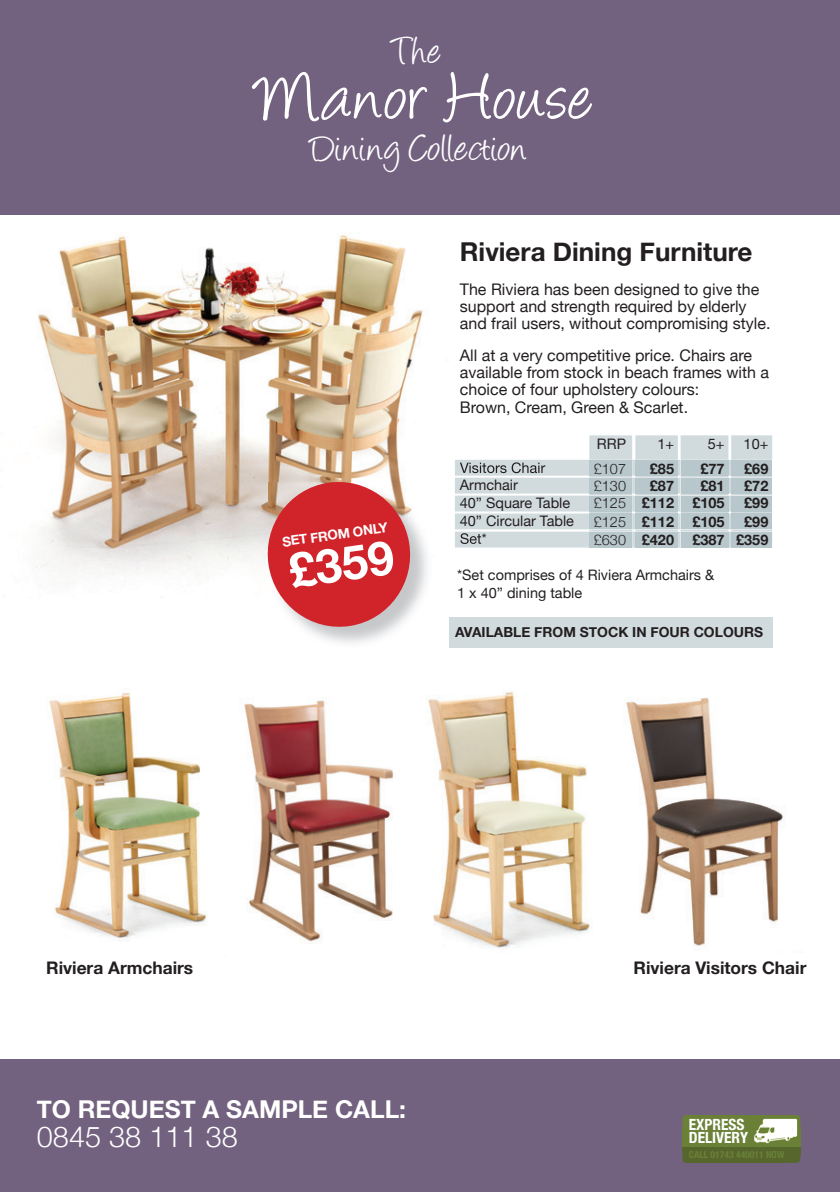
<style>
.page{position:relative;width:840px;height:1192px;background:#fff}
.page>*{position:absolute;margin:0;border:0;box-sizing:border-box;transform-origin:0 0}
.t1{font:700 47.4px "Helvetica Neue";color:#fff}
.t2{font:43.4px "Angelina";letter-spacing:.015em;color:#fff}
.t3{font:300 29px "Helvetica Neue";color:#fff}
.t4{font:700 26px "Helvetica Neue";color:#231f20}
.t5{font:700 24.6px "Helvetica Neue";color:#fff}
.t6{font:700 17.4px "Helvetica Neue";color:#231f20}
.t7{font:16px/17.4px "Helvetica Neue";color:#231f20}
.t8{font:700 condensed 15.4px/13px "Helvetica Neue";color:#fff}
.t9{font:14.4px/17.4px "Helvetica Neue";color:#231f20}
.t10{font:700 14.4px/17.4px "Helvetica Neue";color:#231f20;text-align:center}
.t11{font:300 14.4px/17.4px "Helvetica Neue";color:#231f20;text-align:justify}
.t12{font:700 13.8px "Helvetica Neue";color:#231f20}
.t13{font:700 13.4px "Helvetica Neue";color:#fff}
.t14{font:700 condensed 9.6px "Helvetica Neue";color:#6a8137}
</style>
<div class="page">
<img style="left:0;top:214px;width:449px;height:362px">
<img style="left:428px;top:691px;width:162px;height:257px">
<div style="left:449px;top:617px;width:323px;height:31px;background:#d1dadd"></div>
<img style="left:49px;top:693px;width:157px;height:247px">
<img style="left:244px;top:700px;width:150px;height:244px">
<div style="left:0;top:0;width:840px;height:214px;background:#72617f"></div>
<svg style="left:252px;top:72px;width:175px;height:49px"></svg>
<svg style="left:443px;top:72px;width:149px;height:50px"></svg>
<img style="left:312px;top:483px;width:120px;height:160px">
<svg style="left:262px;top:477px;width:153px;height:155px;background:#d65d60"></svg>
<svg style="left:455px;top:435px;width:317px;height:113px;background:#ccd6d9"></svg>
<img style="left:626px;top:697px;width:157px;height:249px">
<div style="left:0;top:1059px;width:840px;height:133px;background:#72617f"></div>
<img style="left:682px;top:1115px;width:118px;height:48px">
<div style="left:684px;top:1119px;width:63px;height:23px;background:#6a8137"></div>
<div style="left:775px;top:1126px;width:16px;height:8px;background:#fff"></div>
<div style="left:688px;top:1149px;width:107px;height:11px;background:#57662d"></div>
<svg style="left:788px;top:1156px;width:13px;height:7px"></svg>
<svg style="left:682px;top:1115px;width:7px;height:12px"></svg>
<svg style="left:793px;top:1115px;width:8px;height:12px"></svg>
<svg style="left:682px;top:1151px;width:7px;height:12px"></svg>
<h2 class="t2" style="left:392px;top:32px;width:50px">The</h2>
<h2 class="t2" style="left:310px;top:130px;width:218px">Dining Collection</h2>
<h3 class="t4" style="left:460px;top:231px;width:294px">Riviera Dining Furniture</h3>
<p class="t13" style="left:281px;top:531px;width:108px;rotate:-8deg">SET FROM ONLY</p>
<h1 class="t1" style="left:284px;top:534px;width:107px;rotate:-8deg">£359</h1>
<p class="t7" style="left:460px;top:281px;width:312px">The Riviera has been designed to give the support and strength required by elderly and frail users, without compromising style.</p>
<p class="t7" style="left:460px;top:347px;width:311px">All at a very competitive price. Chairs are available from stock in beach frames with a choice of four upholstery colours:<br>Brown, Cream, Green &amp; Scarlet.</p>
<p class="t9" style="left:460px;top:477px;width:112px">Armchair<br>40” Square Table</p>
<p class="t9" style="left:460px;top:513px;width:116px">40” Circular Table</p>
<p class="t9" style="left:597px;top:436px;width:31px">RRP</p>
<p class="t11" style="left:594px;top:459px;width:34px">£107 £130 £125</p>
<p class="t11" style="left:594px;top:512px;width:34px">£125 £630</p>
<p class="t9" style="left:657px;top:436px;width:18px">1+</p>
<p class="t10" style="left:642px;top:460px;width:34px">£85 £87 £112</p>
<p class="t10" style="left:642px;top:514px;width:34px;text-align:left">£112 £420</p>
<p class="t9" style="left:708px;top:436px;width:18px">5+</p>
<p class="t10" style="left:692px;top:460px;width:34px">£77 £81 £105</p>
<p class="t10" style="left:692px;top:514px;width:34px;text-align:left">£105 £387</p>
<p class="t9" style="left:457px;top:567px;width:258px">*Set comprises of 4 Riviera Armchairs &amp;<br>1 x 40” dining table</p>
<p class="t9" style="left:743px;top:436px;width:26px">10+</p>
<p class="t10" style="left:744px;top:460px;width:26px;text-align:justify">£69 £72 £99</p>
<p class="t10" style="left:736px;top:514px;width:34px">£99 £359</p>
<p class="t12" style="left:455px;top:621px;width:309px">AVAILABLE FROM STOCK IN FOUR COLOURS</p>
<p class="t6" style="left:46px;top:954px;width:149px">Riviera Armchairs</p>
<p class="t6" style="left:633px;top:954px;width:174px">Riviera Visitors Chair</p>
<h3 class="t5" style="left:37px;top:1090px;width:371px">TO REQUEST A SAMPLE CALL:</h3>
<h3 class="t3" style="left:37px;top:1114px;width:202px">0845 38 111 38</h3>
<p class="t8" style="left:689px;top:1117px;width:61px">EXPRESS<br>DELIVERY</p>
<p class="t14" style="left:689px;top:1147px;width:97px">CALL 01743 440011 NOW</p>
</div>
